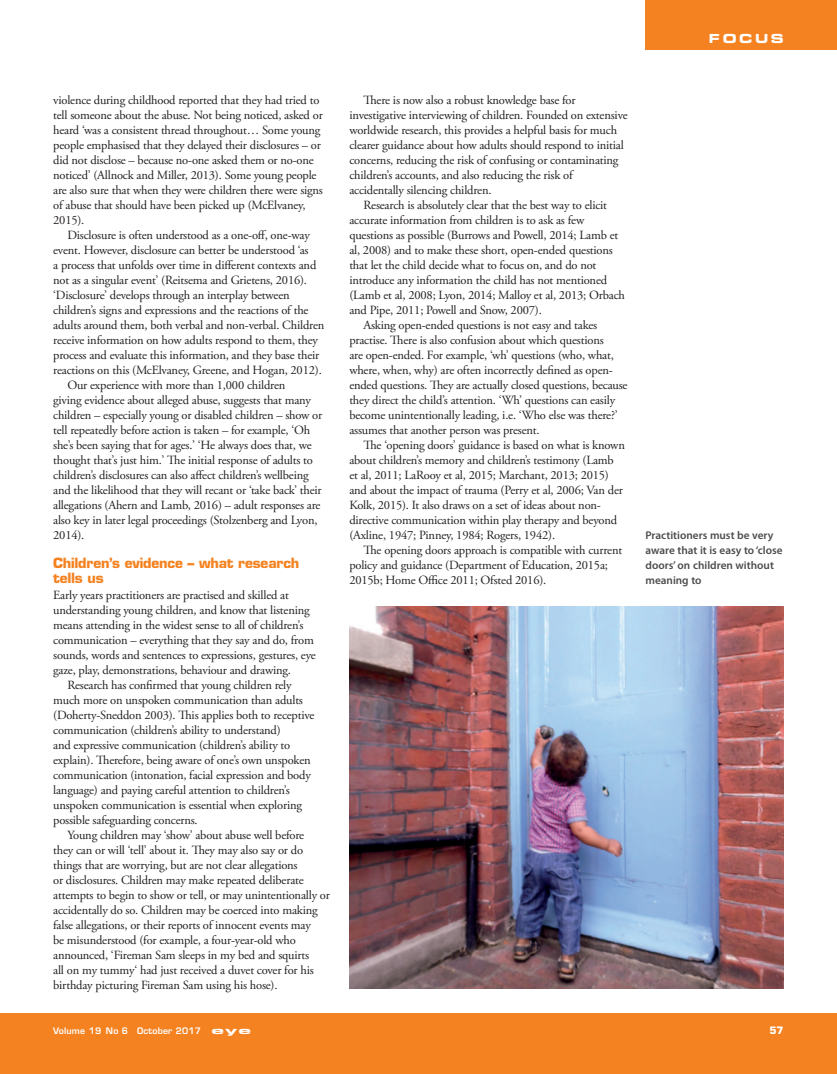
<style>
.page{position:relative;width:837px;height:1074px;background:#fff}
.page>*{position:absolute;margin:0;border:0;box-sizing:border-box;transform-origin:0 0}
.t1{font:700 13.75px/15px "Eurostile LT Std";letter-spacing:-.015em;color:#f58220}
.t2{font:12.5px/15px "Adobe Garamond Pro";letter-spacing:-.015em;color:#231f20}
.t3{font:12.5px "Eurostile LT Std Bold Ex 2";letter-spacing:.205em;color:#fff}
.t4{font:600 11.25px/15px "Myriad Pro";color:#4b4c4d}
.t5{font:700 10px "Eurostile LT Std";color:#fff}
.t6{font:600 8.75px "Eurostile LT Std";letter-spacing:.02em;color:#fff}
.s1{font-family:"Eurostile LT Std Bold Ex 2";font-weight:400;font-size:10px}
</style>
<div class="page">
<div style="left:645px;top:0;width:191px;height:50px;background:#f58220"></div>
<img style="left:349px;top:606px;width:434px;height:383px">
<div style="left:0;top:1013px;width:11px;height:61px;background:#f58220"></div>
<div style="left:11px;top:1013px;width:825px;height:61px;background:#f58220"></div>
<p class="t3" style="left:708px;top:29px;width:76px">FOCUS</p>
<p class="t2" style="left:53px;top:93px;width:271px">violence during childhood reported that they had tried to tell someone about the abuse. Not being noticed, asked or heard ‘was a consistent thread throughout… Some young people emphasised that they delayed their disclosures – or did not disclose – because no-one asked them or no-one noticed’ (Allnock and Miller, 2013). Some young people are also sure that when they were children there were signs of abuse that should have been picked up (McElvaney, 2015).</p>
<p class="t2" style="left:67px;top:228px;width:244px">Disclosure is often understood as a one-off, one-way</p>
<p class="t2" style="left:53px;top:243px;width:257px">event. However, disclosure can better be understood ‘as</p>
<p class="t2" style="left:53px;top:258px;width:264px">a process that unfolds over time in different contexts and</p>
<p class="t2" style="left:53px;top:273px;width:255px">not as a singular event’ (Reitsema and Grietens, 2016).</p>
<p class="t2" style="left:53px;top:288px;width:238px">‘Disclosure’ develops through an interplay between</p>
<p class="t2" style="left:53px;top:303px;width:257px">children’s signs and expressions and the reactions of the</p>
<p class="t2" style="left:53px;top:318px;width:272px">adults around them, both verbal and non-verbal. Children</p>
<p class="t2" style="left:53px;top:333px;width:266px">receive information on how adults respond to them, they</p>
<p class="t2" style="left:53px;top:348px;width:267px">process and evaluate this information, and they base their</p>
<p class="t2" style="left:53px;top:363px;width:270px">reactions on this (McElvaney, Greene, and Hogan, 2012).</p>
<p class="t2" style="left:67px;top:378px;width:219px">Our experience with more than 1,000 children</p>
<p class="t2" style="left:53px;top:393px;width:259px">giving evidence about alleged abuse, suggests that many</p>
<p class="t2" style="left:53px;top:408px;width:270px">children – especially young or disabled children – show or</p>
<p class="t2" style="left:53px;top:423px;width:258px">tell repeatedly before action is taken – for example, ‘Oh</p>
<p class="t2" style="left:53px;top:438px;width:260px">she’s been saying that for ages.’ ‘He always does that, we</p>
<p class="t2" style="left:53px;top:453px;width:261px">thought that’s just him.’ The initial response of adults to</p>
<p class="t2" style="left:53px;top:468px;width:257px">children’s disclosures can also affect children’s wellbeing</p>
<p class="t2" style="left:53px;top:483px;width:270px">and the likelihood that they will recant or ‘take back’ their</p>
<p class="t2" style="left:53px;top:498px;width:269px">allegations (Ahern and Lamb, 2016) – adult responses are</p>
<p class="t2" style="left:53px;top:513px;width:266px">also key in later legal proceedings (Stolzenberg and Lyon,</p>
<p class="t2" style="left:53px;top:528px;width:33px">2014).</p>
<p class="t1" style="left:53px;top:555px;width:248px">Children’s evidence – what research tells us</p>
<p class="t2" style="left:53px;top:588px;width:237px">Early years practitioners are practised and skilled at</p>
<p class="t2" style="left:53px;top:603px;width:258px">understanding young children, and know that listening</p>
<p class="t2" style="left:53px;top:618px;width:251px">means attending in the widest sense to all of children’s</p>
<p class="t2" style="left:53px;top:633px;width:262px">communication – everything that they say and do, from</p>
<p class="t2" style="left:53px;top:648px;width:264px">sounds, words and sentences to expressions, gestures, eye</p>
<p class="t2" style="left:53px;top:663px;width:239px">gaze, play, demonstrations, behaviour and drawing.</p>
<p class="t2" style="left:67px;top:678px;width:226px">Research has confirmed that young children rely</p>
<p class="t2" style="left:53px;top:693px;width:251px">much more on unspoken communication than adults</p>
<p class="t2" style="left:53px;top:708px;width:263px">(Doherty-Sneddon 2003). This applies both to receptive</p>
<p class="t2" style="left:53px;top:723px;width:229px">communication (children’s ability to understand)</p>
<p class="t2" style="left:53px;top:738px;width:238px">and expressive communication (children’s ability to</p>
<p class="t2" style="left:53px;top:753px;width:259px">explain). Therefore, being aware of one’s own unspoken</p>
<p class="t2" style="left:53px;top:768px;width:259px">communication (intonation, facial expression and body</p>
<p class="t2" style="left:53px;top:783px;width:238px">language) and paying careful attention to children’s</p>
<p class="t2" style="left:53px;top:798px;width:250px">unspoken communication is essential when exploring</p>
<p class="t2" style="left:53px;top:813px;width:146px">possible safeguarding concerns.</p>
<p class="t2" style="left:67px;top:828px;width:238px">Young children may ‘show’ about abuse well before</p>
<p class="t2" style="left:53px;top:843px;width:251px">they can or will ‘tell’ about it. They may also say or do</p>
<p class="t2" style="left:53px;top:858px;width:246px">things that are worrying, but are not clear allegations</p>
<p class="t2" style="left:53px;top:873px;width:252px">or disclosures. Children may make repeated deliberate</p>
<p class="t2" style="left:53px;top:888px;width:278px">attempts to begin to show or tell, or may unintentionally or</p>
<p class="t2" style="left:53px;top:903px;width:266px">accidentally do so. Children may be coerced into making</p>
<p class="t2" style="left:53px;top:918px;width:259px">false allegations, or their reports of innocent events may</p>
<p class="t2" style="left:53px;top:933px;width:244px">be misunderstood (for example, a four-year-old who</p>
<p class="t2" style="left:53px;top:948px;width:257px">announced, ‘Fireman Sam sleeps in my bed and squirts</p>
<p class="t2" style="left:53px;top:963px;width:262px">all on my tummy‘ had just received a duvet cover for his</p>
<p class="t2" style="left:53px;top:978px;width:226px">birthday picturing Fireman Sam using his hose).</p>
<p class="t2" style="left:363px;top:93px;width:213px">There is now also a robust knowledge base for</p>
<p class="t2" style="left:349px;top:108px;width:280px">investigative interviewing of children. Founded on extensive</p>
<p class="t2" style="left:349px;top:123px;width:269px">worldwide research, this provides a helpful basis for much</p>
<p class="t2" style="left:349px;top:138px;width:276px">clearer guidance about how adults should respond to initial</p>
<p class="t2" style="left:349px;top:153px;width:270px">concerns, reducing the risk of confusing or contaminating</p>
<p class="t2" style="left:349px;top:168px;width:225px">children’s accounts, and also reducing the risk of</p>
<p class="t2" style="left:349px;top:183px;width:144px">accidentally silencing children.</p>
<p class="t2" style="left:363px;top:198px;width:245px">Research is absolutely clear that the best way to elicit</p>
<p class="t2" style="left:349px;top:213px;width:236px">accurate information from children is to ask as few</p>
<p class="t2" style="left:349px;top:228px;width:270px">questions as possible (Burrows and Powell, 2014; Lamb et</p>
<p class="t2" style="left:349px;top:243px;width:265px">al, 2008) and to make these short, open-ended questions</p>
<p class="t2" style="left:349px;top:258px;width:248px">that let the child decide what to focus on, and do not</p>
<p class="t2" style="left:349px;top:273px;width:259px">introduce any information the child has not mentioned</p>
<p class="t2" style="left:349px;top:288px;width:277px">(Lamb et al, 2008; Lyon, 2014; Malloy et al, 2013; Orbach</p>
<p class="t2" style="left:349px;top:303px;width:194px">and Pipe, 2011; Powell and Snow, 2007).</p>
<p class="t2" style="left:363px;top:318px;width:235px">Asking open-ended questions is not easy and takes</p>
<p class="t2" style="left:349px;top:333px;width:256px">practise. There is also confusion about which questions</p>
<p class="t2" style="left:349px;top:348px;width:266px">are open-ended. For example, ‘wh’ questions (who, what,</p>
<p class="t2" style="left:349px;top:363px;width:265px">where, when, why) are often incorrectly defined as open-</p>
<p class="t2" style="left:349px;top:378px;width:279px">ended questions. They are actually closed questions, because</p>
<p class="t2" style="left:349px;top:393px;width:267px">they direct the child’s attention. ‘Wh’ questions can easily</p>
<p class="t2" style="left:349px;top:408px;width:270px">become unintentionally leading, i.e. ‘Who else was there?’</p>
<p class="t2" style="left:349px;top:423px;width:192px">assumes that another person was present.</p>
<p class="t2" style="left:363px;top:438px;width:263px">The ‘opening doors’ guidance is based on what is known</p>
<p class="t2" style="left:349px;top:453px;width:266px">about children’s memory and children’s testimony (Lamb</p>
<p class="t2" style="left:349px;top:468px;width:261px">et al, 2011; LaRooy et al, 2015; Marchant, 2013; 2015)</p>
<p class="t2" style="left:349px;top:483px;width:275px">and about the impact of trauma (Perry et al, 2006; Van der</p>
<p class="t2" style="left:349px;top:498px;width:253px">Kolk, 2015). It also draws on a set of ideas about non-</p>
<p class="t2" style="left:349px;top:513px;width:269px">directive communication within play therapy and beyond</p>
<p class="t2" style="left:349px;top:528px;width:207px">(Axline, 1947; Pinney, 1984; Rogers, 1942).</p>
<p class="t2" style="left:363px;top:543px;width:260px">The opening doors approach is compatible with current</p>
<p class="t2" style="left:349px;top:558px;width:260px">policy and guidance (Department of Education, 2015a;</p>
<p class="t2" style="left:349px;top:573px;width:198px">2015b; Home Office 2011; Ofsted 2016).</p>
<p class="t4" style="left:645px;top:527px;width:139px">Practitioners must be very aware that it is easy to ‘close doors’ on children without meaning to</p>
<p class="t6" style="left:53px;top:1025px;width:199px">Volume 19 No 6 October 2017 <span class="s1">eye</span></p>
<p class="t5" style="left:769px;top:1024px;width:16px">57</p>
</div>
